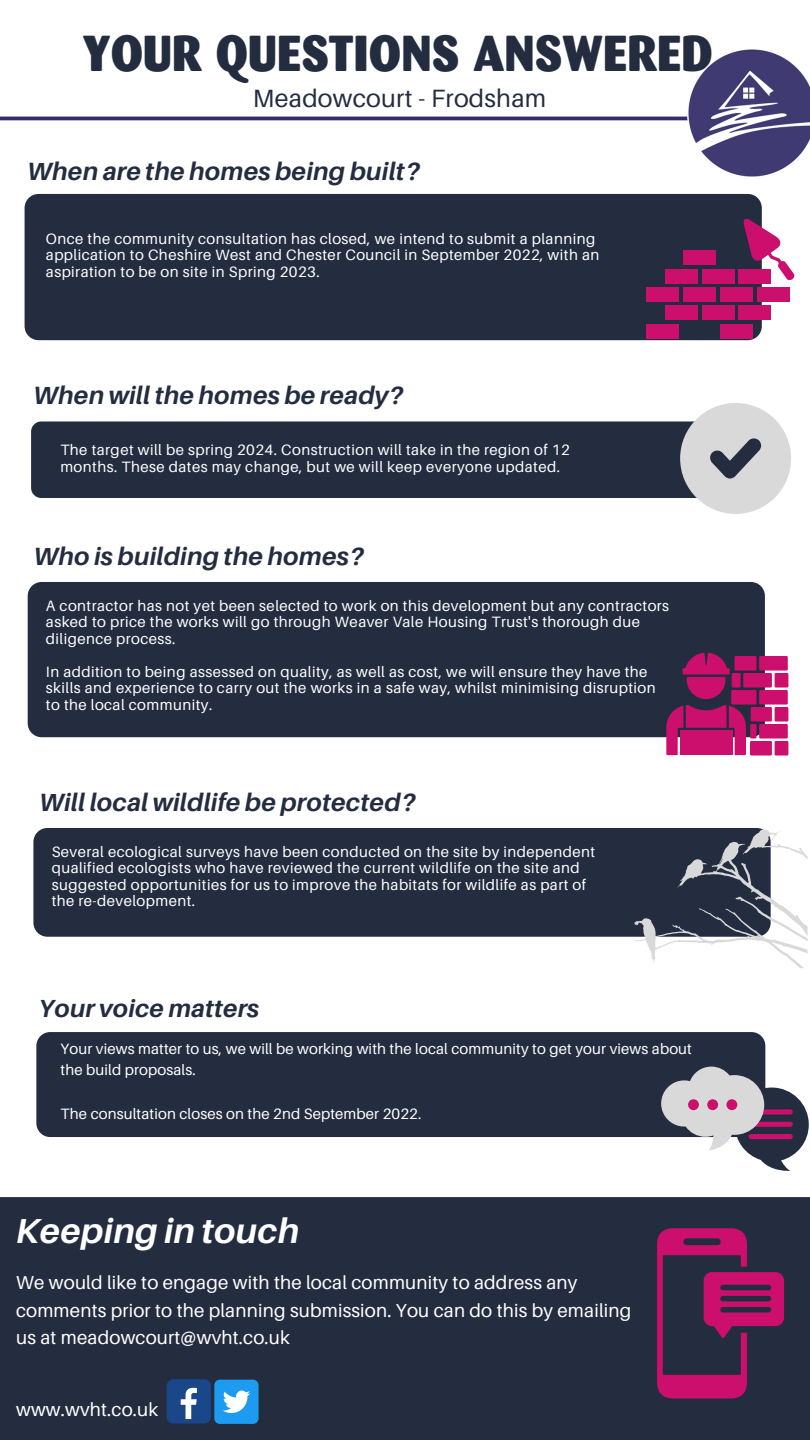
<style>
.page{position:relative;width:810px;height:1440px;background:#fff}
.page>*{position:absolute;margin:0;border:0;box-sizing:border-box;transform-origin:0 0}
.t1{font:800 50px "Barmeno";letter-spacing:.01em;color:#242d40}
.t2{font:italic 700 34.7px "Aileron";letter-spacing:.01em;color:#fff}
.t3{font:italic 700 25px "Aileron";letter-spacing:.01em;color:#242d40}
.t4{font:25px "Aileron";letter-spacing:.01em;color:#242d40}
.t5{font:italic 700 24.7px "Aileron";letter-spacing:.01em;color:#242d40}
.t6{font:18.8px/27.8px "Aileron";letter-spacing:.01em;color:#fff}
.t7{font:15px/16.5px "Aileron";letter-spacing:.03em;color:#fff}
.t8{font:15px/21.8px "Aileron";letter-spacing:.01em;color:#fff}
</style>
<div class="page">
<div style="left:25px;top:194px;width:737px;height:146px;background:#242d40;border-radius:14px"></div>
<hr style="left:0;top:117px;width:753px;height:3px;background:#322d68">
<div style="left:31px;top:421px;width:734px;height:77px;background:#242d40;border-radius:10px"></div>
<div style="left:28px;top:582px;width:737px;height:155px;background:#242d40;border-radius:14px"></div>
<div style="left:33px;top:828px;width:738px;height:109px;background:#242d40;border-radius:14px"></div>
<div style="left:735px;top:656px;width:21px;height:15px;background:#cc0e6c"></div>
<div style="left:759px;top:656px;width:29px;height:15px;background:#cc0e6c"></div>
<div style="left:732px;top:673px;width:9px;height:15px;background:#cc0e6c"></div>
<div style="left:743px;top:673px;width:29px;height:15px;background:#cc0e6c"></div>
<div style="left:775px;top:673px;width:13px;height:15px;background:#cc0e6c"></div>
<div style="left:731px;top:690px;width:25px;height:15px;background:#cc0e6c"></div>
<div style="left:759px;top:690px;width:29px;height:15px;background:#cc0e6c"></div>
<div style="left:751px;top:707px;width:21px;height:15px;background:#cc0e6c"></div>
<div style="left:775px;top:707px;width:13px;height:15px;background:#cc0e6c"></div>
<div style="left:750px;top:724px;width:6px;height:15px;background:#cc0e6c"></div>
<div style="left:759px;top:724px;width:29px;height:15px;background:#cc0e6c"></div>
<div style="left:750px;top:741px;width:22px;height:15px;background:#cc0e6c"></div>
<div style="left:775px;top:741px;width:13px;height:15px;background:#cc0e6c"></div>
<svg style="left:683px;top:653px;width:47px;height:46px"></svg>
<svg style="left:666px;top:705px;width:80px;height:50px"></svg>
<svg style="left:680px;top:403px;width:111px;height:111px"></svg>
<div style="left:646px;top:287px;width:33px;height:15px;background:#cc0e6c"></div>
<div style="left:683px;top:287px;width:33px;height:15px;background:#cc0e6c"></div>
<div style="left:720px;top:287px;width:33px;height:15px;background:#cc0e6c"></div>
<div style="left:757px;top:287px;width:33px;height:15px;background:#cc0e6c"></div>
<div style="left:665px;top:269px;width:33px;height:14px;background:#cc0e6c"></div>
<div style="left:702px;top:269px;width:32px;height:14px;background:#cc0e6c"></div>
<div style="left:738px;top:269px;width:33px;height:14px;background:#cc0e6c"></div>
<div style="left:738px;top:306px;width:33px;height:14px;background:#cc0e6c"></div>
<div style="left:702px;top:306px;width:32px;height:14px;background:#cc0e6c"></div>
<div style="left:665px;top:306px;width:33px;height:14px;background:#cc0e6c"></div>
<div style="left:646px;top:324px;width:33px;height:15px;background:#cc0e6c"></div>
<div style="left:720px;top:324px;width:33px;height:15px;background:#cc0e6c"></div>
<div style="left:683px;top:250px;width:33px;height:15px;background:#cc0e6c"></div>
<svg style="left:743px;top:217px;width:52px;height:64px"></svg>
<svg style="left:634px;top:829px;width:173px;height:139px"></svg>
<div style="left:0;top:1197px;width:810px;height:243px;background:#242d40"></div>
<svg style="left:657px;top:1228px;width:127px;height:170px"></svg>
<div style="left:36px;top:1032px;width:729px;height:105px;background:#242d40;border-radius:14px"></div>
<svg style="left:661px;top:1067px;width:148px;height:104px"></svg>
<div style="left:688px;top:1099px;width:11px;height:11px;background:#cc0e6c;border-radius:50%"></div>
<div style="left:707px;top:1099px;width:11px;height:11px;background:#cc0e6c;border-radius:50%"></div>
<div style="left:726px;top:1099px;width:11px;height:11px;background:#cc0e6c;border-radius:50%"></div>
<div style="left:167px;top:1379px;width:44px;height:45px;background:#1a4789;border-radius:7px"></div>
<svg style="left:181px;top:1388px;width:16px;height:31px"></svg>
<div style="left:214px;top:1380px;width:45px;height:44px;background:#1d9bf0;border-radius:6px"></div>
<svg style="left:223px;top:1391px;width:27px;height:22px"></svg>
<img style="left:688px;top:49px;width:122px;height:128px">
<h1 class="t1" style="left:83px;top:22px;width:631px">YOUR QUESTIONS ANSWERED</h1>
<h3 class="t4" style="left:253px;top:83px;width:295px">Meadowcourt - Frodsham</h3>
<h3 class="t3" style="left:27px;top:156px;width:395px">When are the homes being built?</h3>
<p class="t7" style="left:46px;top:230px;width:555px">Once the community consultation has closed, we intend to submit a planning application to Cheshire West and Chester Council in September 2022, with an aspiration to be on site in Spring 2023.</p>
<h3 class="t3" style="left:33px;top:380px;width:372px">When will the homes be ready?</h3>
<p class="t7" style="left:60px;top:442px;width:511px">The target will be spring 2024. Construction will take in the region of 12 months. These dates may change, but we will keep everyone updated.</p>
<h3 class="t3" style="left:33px;top:540px;width:333px">Who is building the homes?</h3>
<p class="t7" style="left:46px;top:597px;width:625px">A contractor has not yet been selected to work on this development but any contractors asked to price the works will go through Weaver Vale Housing Trust's thorough due diligence process.</p>
<p class="t7" style="left:46px;top:663px;width:611px">In addition to being assessed on quality, as well as cost, we will ensure they have the skills and experience to carry out the works in a safe way, whilst minimising disruption to the local community.</p>
<h3 class="t3" style="left:39px;top:786px;width:379px">Will local wildlife be protected?</h3>
<p class="t7" style="left:52px;top:843px;width:545px">Several ecological surveys have been conducted on the site by independent qualified ecologists who have reviewed the current wildlife on the site and suggested opportunities for us to improve the habitats for wildlife as part of the re-development.</p>
<h3 class="t5" style="left:39px;top:993px;width:222px">Your voice matters</h3>
<p class="t8" style="left:61px;top:1037px;width:633px">Your views matter to us, we will be working with the local community to get your views about the build proposals.</p>
<p class="t8" style="left:61px;top:1102px;width:362px">The consultation closes on the 2nd September 2022.</p>
<h2 class="t2" style="left:16px;top:1209px;width:285px">Keeping in touch</h2>
<p class="t6" style="left:16px;top:1268px;width:617px">We would like to engage with the local community to address any comments prior to the planning submission. You can do this by emailing us at meadowcourt@wvht.co.uk</p>
<p class="t6" style="left:16px;top:1395px;width:144px">www.wvht.co.uk</p>
</div>
